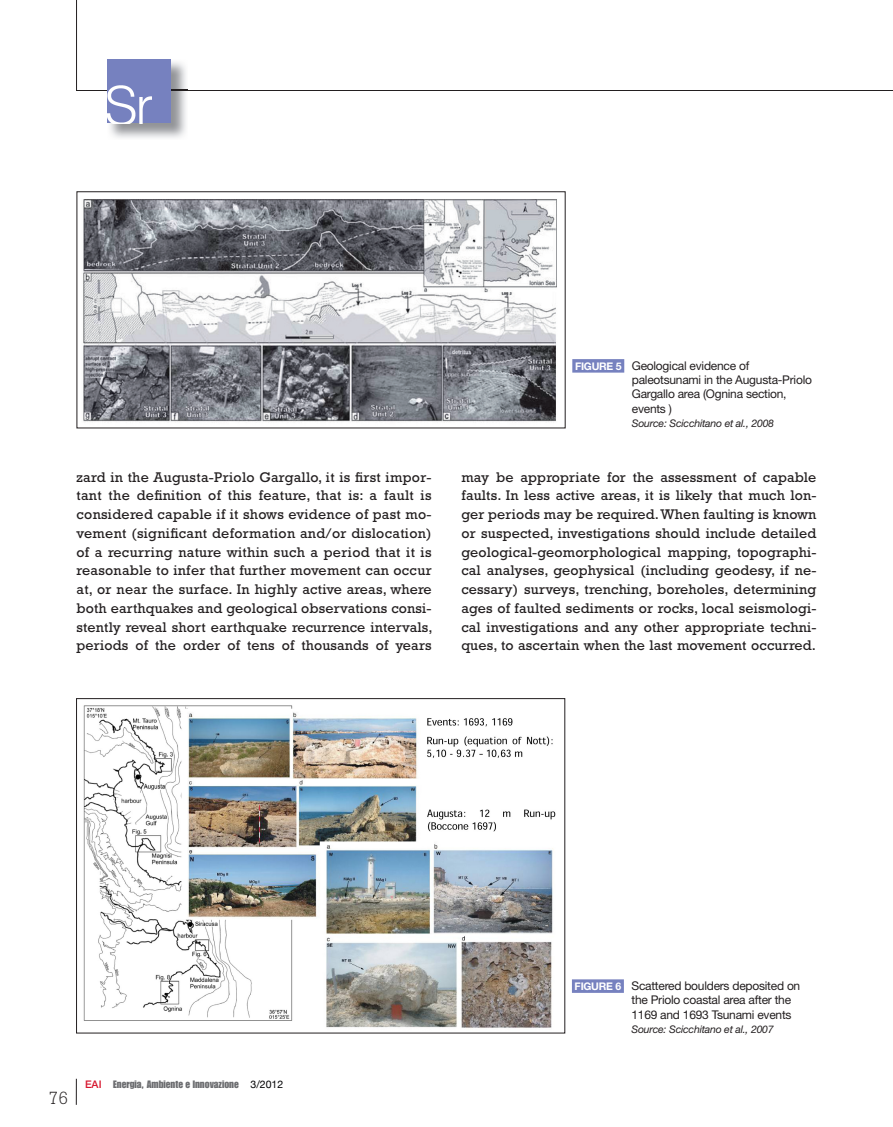
<style>
.page{position:relative;width:893px;height:1127px;background:#fff}
.page>*{position:absolute;margin:0;border:0;box-sizing:border-box;transform-origin:0 0}
.t1{font:300 18px "Rockwell";color:#231f20}
.t2{font:14.25px/18.8px "Rockwell";letter-spacing:.01em;color:#231f20;text-align:justify}
.t3{font:12px/14.2px "Helvetica Neue";letter-spacing:-.02em;color:#231f20}
.t4{font:italic 10.5px "Helvetica Neue";letter-spacing:-.02em;color:#231f20}
.t5{font:10.5px "Impact";color:#6c6d70}
.s1{font-weight:700;font-size:10.5px;color:#fff}
.s2{font-family:"Helvetica Neue";font-weight:500;color:#d7162e}
.s3{font-family:"Helvetica Neue";color:#000002}
</style>
<div class="page">
<hr style="left:76px;top:0;width:1px;height:90px;background:#231f20">
<hr style="left:77px;top:90px;width:816px;height:1px;background:#231f20">
<img style="left:107px;top:59px;width:81px;height:79px">
<img style="left:107px;top:90px;width:81px;height:1px">
<div style="left:108px;top:60px;width:63px;height:63px;background:#7681bf"></div>
<img style="left:108px;top:85px;width:44px;height:38px">
<svg style="left:76px;top:1079px;width:1px;height:26px"></svg>
<img style="left:83px;top:705px;width:473px;height:323px">
<div style="left:76px;top:698px;width:489px;height:335px;border:1px solid #231f20"></div>
<div style="left:572px;top:979px;width:52px;height:14px;background:#7681bf"></div>
<img style="left:83px;top:199px;width:474px;height:223px">
<div style="left:77px;top:191px;width:489px;height:237px;border:1px solid #231f20"></div>
<div style="left:572px;top:359px;width:52px;height:14px;background:#7681bf"></div>
<p class="t3" style="left:632px;top:360px;width:182px;text-indent:-57px"><span class="s1">FIGURE 5</span> Geological evidence of paleotsunami in the Augusta-Priolo<br>Gargallo area (Ognina section, events )</p>
<p class="t4" style="left:632px;top:419px;width:144px">Source: Scicchitano et al., 2008</p>
<p class="t2" style="left:77px;top:469px;width:358px">zard in the Augusta-Priolo Gargallo, it is first impor&shy;tant the definition of this feature, that is: a fault is considered capable if it shows evidence of past mo&shy;vement (significant deformation and/or dislocation) of a recurring nature within such a period that it is reasonable to infer that further movement can occur at, or near the surface. In highly active areas, where both earthquakes and geological observations consi&shy;stently reveal short earthquake recurrence intervals, periods of the order of tens of thousands of years</p>
<p class="t2" style="left:461px;top:469px;width:357px">may be appropriate for the assessment of capable faults. In less active areas, it is likely that much lon&shy;ger periods may be required. When faulting is known or suspected, investigations should include detailed geological-geomorphological mapping, topographi&shy;cal analyses, geophysical (including geodesy, if ne&shy;cessary) surveys, trenching, boreholes, determining ages of faulted sediments or rocks, local seismologi&shy;cal investigations and any other appropriate techni&shy;ques, to ascertain when the last movement occurred.</p>
<p class="t1" style="left:49px;top:1091px;width:21px">76</p>
<p class="t5" style="left:85px;top:1080px;width:200px"><span class="s2">EAI</span> Energia, Ambiente e Innovazione <span class="s3">3/2012</span></p>
<p class="t3" style="left:631px;top:980px;width:170px;text-indent:-57px"><span class="s1">FIGURE 6</span> Scattered boulders deposited on the Priolo coastal area after the<br>1169 and 1693 Tsunami events</p>
<p class="t4" style="left:631px;top:1025px;width:144px">Source: Scicchitano et al., 2007</p>
</div>
